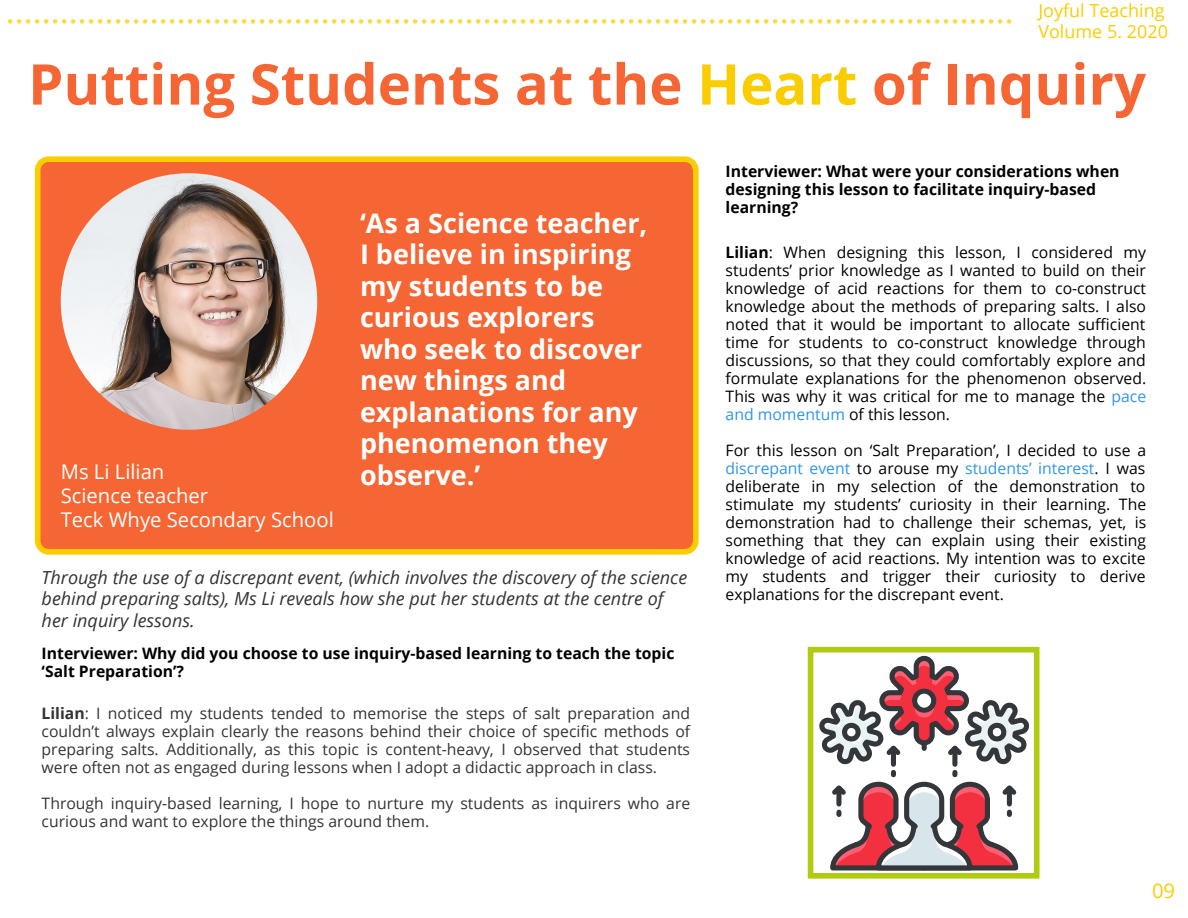
<style>
.page{position:relative;width:1188px;height:918px;background:#fff}
.page>*{position:absolute;margin:0;border:0;box-sizing:border-box;transform-origin:0 0}
.t1{font:700 56.25px "Open Sans";color:#f56634}
.t2{font:700 27px/31.5px "Open Sans";color:#fff}
.t3{font:20.25px/23.7px "Open Sans";color:#fff}
.t4{font:20.25px "Open Sans";color:#facd00}
.t5{font:italic 18px/21.3px "Open Sans";color:#333}
.t6{font:18px/21.3px "Open Sans";color:#facd00}
.t7{font:15.75px/18px "Open Sans";color:#000;text-align:justify}
.t8{font:15.75px/18px "Open Sans";color:#333;text-align:justify}
.t9{font:700 15.75px/18px "Open Sans";color:#000}
.s1{color:#facd00}
.s2{font-weight:700}
.s3{color:#2d95ec}
</style>
<div class="page">
<svg style="left:8px;top:19px;width:1003px;height:5px"></svg>
<div style="left:808px;top:647px;width:232px;height:232px;border:6px solid #b1cc10"></div>
<svg style="left:819px;top:656px;width:210px;height:215px"></svg>
<svg style="left:35px;top:156px;width:664px;height:399px;background:#ea7949"></svg>
<p class="t6" style="left:1038px;top:-1px;width:131px">Joyful Teaching<br>Volume 5. 2020</p>
<h1 class="t1" style="left:28px;top:45px;width:1119px">Putting Students at the <span class="s1">Heart</span> of Inquiry</h1>
<p class="t3" style="left:61px;top:460px;width:275px">Ms Li Lilian<br>Science teacher<br>Teck Whye Secondary School</p>
<h2 class="t2" style="left:360px;top:207px;width:289px">‘As a Science teacher,<br>I believe in inspiring my students to be curious explorers who seek to discover new things and explanations for any phenomenon they observe.’</h2>
<p class="t5" style="left:42px;top:566px;width:647px">Through the use of a discrepant event, (which involves the discovery of the science behind preparing salts), Ms Li reveals how she put her students at the centre of her inquiry lessons.</p>
<p class="t9" style="left:42px;top:644px;width:634px">Interviewer: Why did you choose to use inquiry-based learning to teach the topic ‘Salt Preparation’?</p>
<p class="t8" style="left:42px;top:704px;width:650px"><span class="s2">Lilian</span>: I noticed my students tended to memorise the steps of salt preparation and couldn’t always explain clearly the reasons behind their choice of specific methods of preparing salts. Additionally, as this topic is content-heavy, I observed that students were often not as engaged during lessons when I adopt a didactic approach in class.</p>
<p class="t8" style="left:42px;top:794px;width:650px">Through inquiry-based learning, I hope to nurture my students as inquirers who are curious and want to explore the things around them.</p>
<p class="t9" style="left:726px;top:162px;width:396px">Interviewer: What were your considerations when designing this lesson to facilitate inquiry-based learning?</p>
<p class="t7" style="left:726px;top:243px;width:422px"><span class="s2">Lilian</span>: When designing this lesson, I considered my students’ prior knowledge as I wanted to build on their knowledge of acid reactions for them to co-construct knowledge about the methods of preparing salts. I also noted that it would be important to allocate sufficient time for students to co-construct knowledge through discussions, so that they could comfortably explore and formulate explanations for the phenomenon observed.<br>This was why it was critical for me to manage the <span class="s3">pace and momentum</span> of this lesson.</p>
<p class="t7" style="left:726px;top:441px;width:422px">For this lesson on ‘Salt Preparation’, I decided to use a <span class="s3">discrepant event</span> to arouse my <span class="s3">students’ interest</span>. I was deliberate in my selection of the demonstration to stimulate my students’ curiosity in their learning. The demonstration had to challenge their schemas, yet, is something that they can explain using their existing knowledge of acid reactions. My intention was to excite my students and trigger their curiosity to derive explanations for the discrepant event.</p>
<p class="t4" style="left:1152px;top:877px;width:25px">09</p>
</div>
